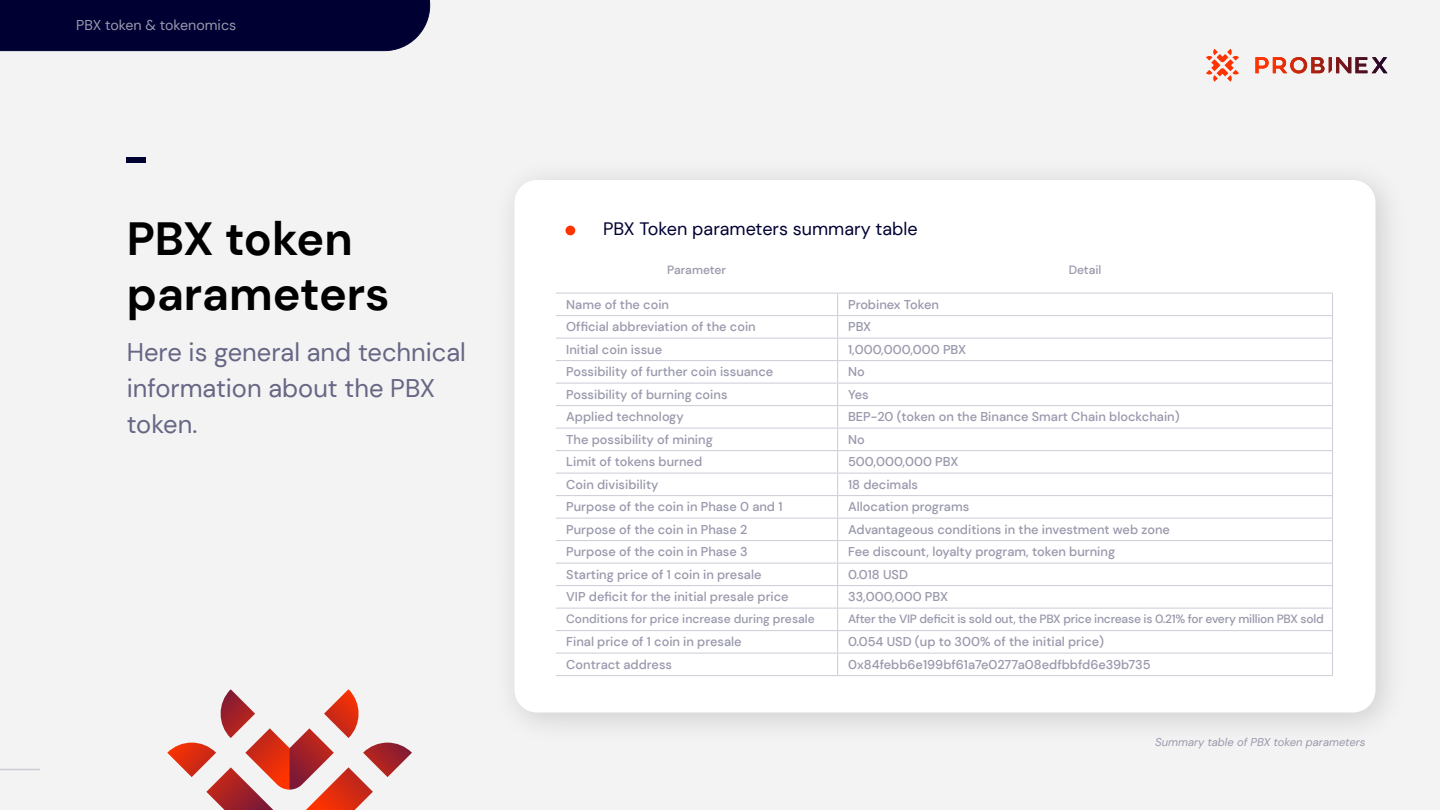
<style>
.page{position:relative;width:1440px;height:810px;background:#f3f3f3}
.page>*{position:absolute;margin:0;border:0;box-sizing:border-box;transform-origin:0 0}
.t1{font:700 46.5px/55.8px "DM Sans";color:#000}
.t2{font:25.5px/36px "DM Sans";color:#666685}
.t3{font:18px "DM Sans";color:#003}
.t4{font:14.25px "DM Sans";color:#9999ad}
.t5{font:500 12.75px "DM Sans";color:#9999ad}
.t6{font:500 12px "DM Sans";letter-spacing:-.02em;color:#9999ad}
.t7{font:500 12px "DM Sans";color:#9999ad}
.t8{font:italic 11.25px "DM Sans";color:#9999ad}
</style>
<div class="page">
<div style="left:0;top:0;width:430px;height:51px;background:#003"></div>
<svg style="left:1206px;top:49px;width:33px;height:33px"></svg>
<svg style="left:1255px;top:57px;width:133px;height:16px"></svg>
<div style="left:127px;top:157px;width:19px;height:6px;background:#003"></div>
<svg style="left:167px;top:689px;width:245px;height:121px"></svg>
<div style="left:491px;top:157px;width:919px;height:589px;background:#000;opacity:.15"></div>
<div style="left:514px;top:180px;width:862px;height:532px;background:#fff;border-radius:22px"></div>
<div style="left:566px;top:226px;width:9px;height:9px;background:#f30;border-radius:50%"></div>
<hr style="left:556px;top:315px;width:282px;height:1px;background:#ccccd6">
<hr style="left:838px;top:315px;width:495px;height:1px;background:#ccccd6">
<hr style="left:556px;top:338px;width:282px;height:1px;background:#ccccd6">
<hr style="left:838px;top:338px;width:495px;height:1px;background:#ccccd6">
<hr style="left:556px;top:360px;width:282px;height:1px;background:#ccccd6">
<hr style="left:838px;top:360px;width:495px;height:1px;background:#ccccd6">
<hr style="left:556px;top:383px;width:282px;height:1px;background:#ccccd6">
<hr style="left:838px;top:383px;width:495px;height:1px;background:#ccccd6">
<hr style="left:556px;top:405px;width:282px;height:1px;background:#ccccd6">
<hr style="left:838px;top:405px;width:495px;height:1px;background:#ccccd6">
<hr style="left:556px;top:428px;width:282px;height:1px;background:#ccccd6">
<hr style="left:838px;top:428px;width:495px;height:1px;background:#ccccd6">
<hr style="left:556px;top:450px;width:282px;height:1px;background:#ccccd6">
<hr style="left:838px;top:450px;width:495px;height:1px;background:#ccccd6">
<hr style="left:556px;top:473px;width:282px;height:1px;background:#ccccd6">
<hr style="left:838px;top:473px;width:495px;height:1px;background:#ccccd6">
<hr style="left:556px;top:495px;width:282px;height:1px;background:#ccccd6">
<hr style="left:838px;top:495px;width:495px;height:1px;background:#ccccd6">
<hr style="left:556px;top:518px;width:282px;height:1px;background:#ccccd6">
<hr style="left:838px;top:518px;width:495px;height:1px;background:#ccccd6">
<hr style="left:556px;top:540px;width:282px;height:1px;background:#ccccd6">
<hr style="left:838px;top:540px;width:495px;height:1px;background:#ccccd6">
<hr style="left:556px;top:563px;width:282px;height:1px;background:#ccccd6">
<hr style="left:838px;top:563px;width:495px;height:1px;background:#ccccd6">
<hr style="left:556px;top:585px;width:282px;height:1px;background:#ccccd6">
<hr style="left:838px;top:585px;width:495px;height:1px;background:#ccccd6">
<hr style="left:556px;top:608px;width:282px;height:1px;background:#ccccd6">
<hr style="left:838px;top:608px;width:495px;height:1px;background:#ccccd6">
<hr style="left:556px;top:630px;width:282px;height:1px;background:#ccccd6">
<hr style="left:838px;top:630px;width:495px;height:1px;background:#ccccd6">
<hr style="left:556px;top:653px;width:282px;height:1px;background:#ccccd6">
<hr style="left:838px;top:653px;width:495px;height:1px;background:#ccccd6">
<hr style="left:556px;top:675px;width:282px;height:1px;background:#ccccd6">
<hr style="left:838px;top:675px;width:495px;height:1px;background:#ccccd6">
<hr style="left:556px;top:293px;width:282px;height:1px;background:#ccccd6">
<hr style="left:838px;top:293px;width:495px;height:1px;background:#ccccd6">
<svg style="left:837px;top:293px;width:1px;height:382px"></svg>
<svg style="left:1332px;top:293px;width:1px;height:382px"></svg>
<div style="left:27px;top:10px;width:36px;height:26px;background:#003"></div>
<hr style="left:0;top:769px;width:40px;height:1px;background:#ccccd6">
<p class="t4" style="left:76px;top:16px;width:162px">PBX token &amp; tokenomics</p>
<h1 class="t1" style="left:127px;top:210px;width:264px">PBX token parameters</h1>
<h2 class="t2" style="left:127px;top:334px;width:341px">Here is general and technical information about the PBX token.</h2>
<h3 class="t3" style="left:603px;top:218px;width:316px">PBX Token parameters summary table</h3>
<p class="t7" style="left:667px;top:263px;width:60px">Parameter</p>
<p class="t6" style="left:1069px;top:263px;width:34px">Detail</p>
<p class="t5" style="left:566px;top:296px;width:104px">Name of the coin</p>
<p class="t5" style="left:848px;top:296px;width:92px">Probinex Token</p>
<p class="t5" style="left:566px;top:319px;width:191px">Official abbreviation of the coin</p>
<p class="t5" style="left:848px;top:319px;width:25px">PBX</p>
<p class="t5" style="left:566px;top:341px;width:97px">Initial coin issue</p>
<p class="t5" style="left:848px;top:341px;width:120px">1,000,000,000 PBX</p>
<p class="t5" style="left:566px;top:364px;width:209px">Possibility of further coin issuance</p>
<p class="t5" style="left:848px;top:364px;width:18px">No</p>
<p class="t5" style="left:566px;top:386px;width:163px">Possibility of burning coins</p>
<p class="t5" style="left:848px;top:386px;width:22px">Yes</p>
<p class="t5" style="left:566px;top:409px;width:119px">Applied technology</p>
<p class="t5" style="left:848px;top:409px;width:333px">BEP-20 (token on the Binance Smart Chain blockchain)</p>
<p class="t5" style="left:566px;top:431px;width:148px">The possibility of mining</p>
<p class="t5" style="left:848px;top:431px;width:18px">No</p>
<p class="t5" style="left:566px;top:454px;width:137px">Limit of tokens burned</p>
<p class="t5" style="left:848px;top:454px;width:112px">500,000,000 PBX</p>
<p class="t5" style="left:566px;top:476px;width:94px">Coin divisibility</p>
<p class="t5" style="left:848px;top:476px;width:71px">18 decimals</p>
<p class="t5" style="left:566px;top:499px;width:218px">Purpose of the coin in Phase 0 and 1</p>
<p class="t5" style="left:848px;top:499px;width:123px">Allocation programs</p>
<p class="t5" style="left:566px;top:521px;width:183px">Purpose of the coin in Phase 2</p>
<p class="t5" style="left:848px;top:521px;width:323px">Advantageous conditions in the investment web zone</p>
<p class="t5" style="left:566px;top:544px;width:183px">Purpose of the coin in Phase 3</p>
<p class="t5" style="left:848px;top:544px;width:269px">Fee discount, loyalty program, token burning</p>
<p class="t5" style="left:566px;top:566px;width:197px">Starting price of 1 coin in presale</p>
<p class="t5" style="left:848px;top:566px;width:61px">0.018 USD</p>
<p class="t5" style="left:566px;top:589px;width:224px">VIP deficit for the initial presale price</p>
<p class="t5" style="left:848px;top:589px;width:102px">33,000,000 PBX</p>
<p class="t7" style="left:566px;top:611px;width:250px">Conditions for price increase during presale</p>
<p class="t6" style="left:848px;top:611px;width:477px">After the VIP deficit is sold out, the PBX price increase is 0.21% for every million PBX sold</p>
<p class="t5" style="left:566px;top:634px;width:177px">Final price of 1 coin in presale</p>
<p class="t5" style="left:848px;top:634px;width:258px">0.054 USD (up to 300% of the initial price)</p>
<p class="t5" style="left:566px;top:656px;width:107px">Contract address</p>
<p class="t5" style="left:848px;top:656px;width:304px">0x84febb6e199bf61a7e0277a08edfbbfd6e39b735</p>
<p class="t8" style="left:1155px;top:735px;width:212px">Summary table of PBX token parameters</p>
</div>
